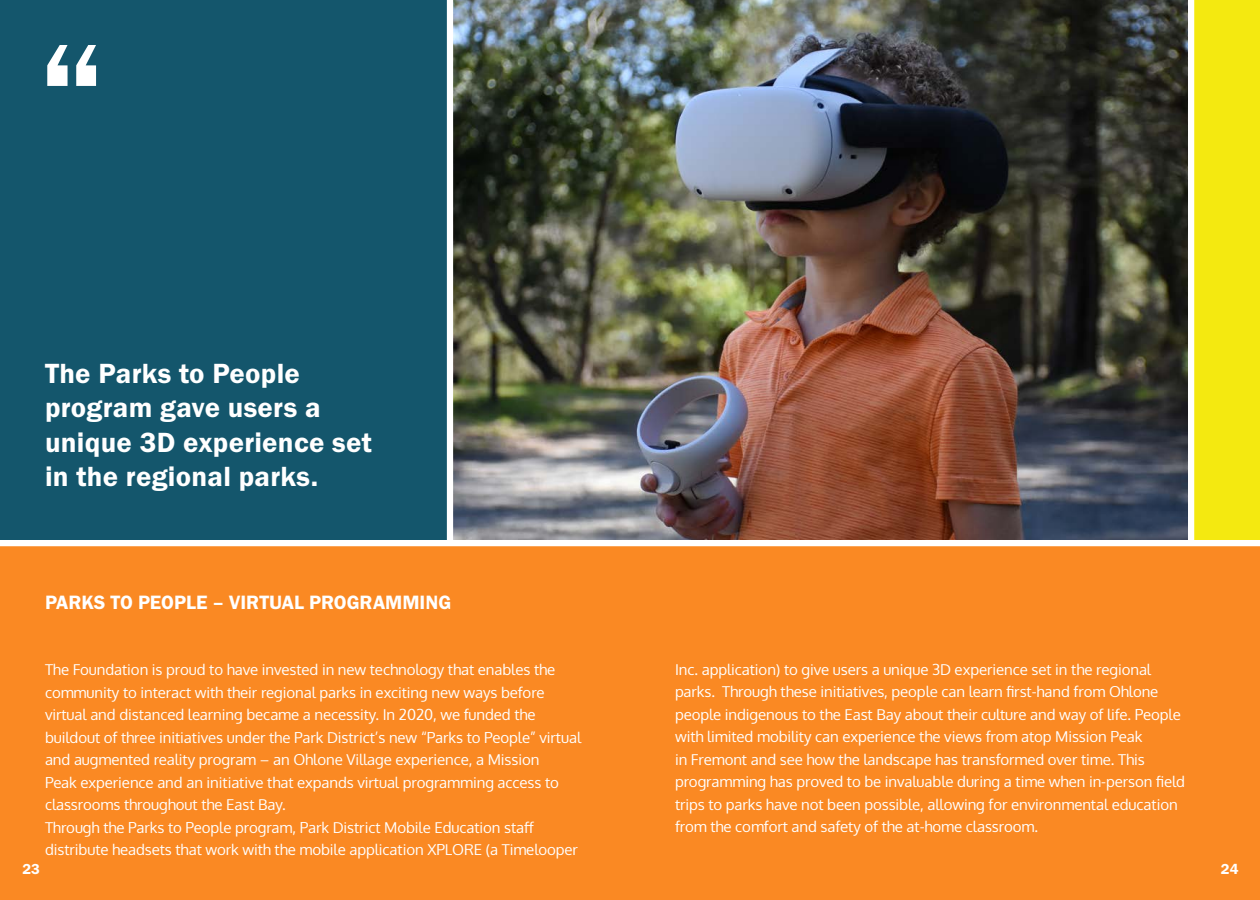
<style>
.page{position:relative;width:1260px;height:900px;background:#fff}
.page>*{position:absolute;margin:0;border:0;box-sizing:border-box;transform-origin:0 0}
.t1{font:150px "Franklin Gothic URW Dem";color:#fff}
.t2{font:28.75px/34.5px "Franklin Gothic URW Dem";letter-spacing:.01em;color:#fff}
.t3{font:20px "Franklin Gothic URW Dem";color:#fff}
.t4{font:15px/22.5px "Oxygen";letter-spacing:-.005em;color:#fff}
.t5{font:15px "Franklin Gothic URW Dem";color:#fff}
</style>
<div class="page">
<img style="left:453px;top:0;width:735px;height:540px">
<div style="left:1192px;top:0;width:68px;height:543px;background:#f4e910"></div>
<div style="left:0;top:0;width:450px;height:540px;background:#14566c"></div>
<div style="left:0;top:542px;width:1260px;height:358px;background:#fa8923"></div>
<div style="left:0;top:540px;width:1260px;height:6px;background:#fff"></div>
<div style="left:447px;top:0;width:6px;height:544px;background:#fff"></div>
<div style="left:1188px;top:0;width:6px;height:545px;background:#fff"></div>
<p class="t1" style="left:39px;top:3px;width:67px">“</p>
<p class="t2" style="left:45px;top:355px;width:328px">The Parks to People program gave users a unique 3D experience set in the regional parks.</p>
<p class="t3" style="left:45px;top:590px;width:408px">PARKS TO PEOPLE – VIRTUAL PROGRAMMING</p>
<p class="t4" style="left:45px;top:658px;width:538px">The Foundation is proud to have invested in new technology that enables the community to interact with their regional parks in exciting new ways before virtual and distanced learning became a necessity. In 2020, we funded the buildout of three initiatives under the Park District’s new “Parks to People” virtual and augmented reality program – an Ohlone Village experience, a Mission<br>Peak experience and an initiative that expands virtual programming access to classrooms throughout the East Bay.</p>
<p class="t4" style="left:45px;top:816px;width:535px">Through the Parks to People program, Park District Mobile Education staff distribute headsets that work with the mobile application XPLORE (a Timelooper</p>
<p class="t4" style="left:675px;top:658px;width:512px">Inc. application) to give users a unique 3D experience set in the regional parks. Through these initiatives, people can learn first-hand from Ohlone people indigenous to the East Bay about their culture and way of life. People with limited mobility can experience the views from atop Mission Peak<br>in Fremont and see how the landscape has transformed over time. This programming has proved to be invaluable during a time when in-person field trips to parks have not been possible, allowing for environmental education from the comfort and safety of the at-home classroom.</p>
<h3 class="t3" style="left:22px;top:859px;width:25px">13</h3>
<h3 class="t3" style="left:1215px;top:859px;width:25px">13</h3>
<p class="t5" style="left:22px;top:860px;width:19px">23</p>
<p class="t5" style="left:1221px;top:860px;width:19px">24</p>
</div>
